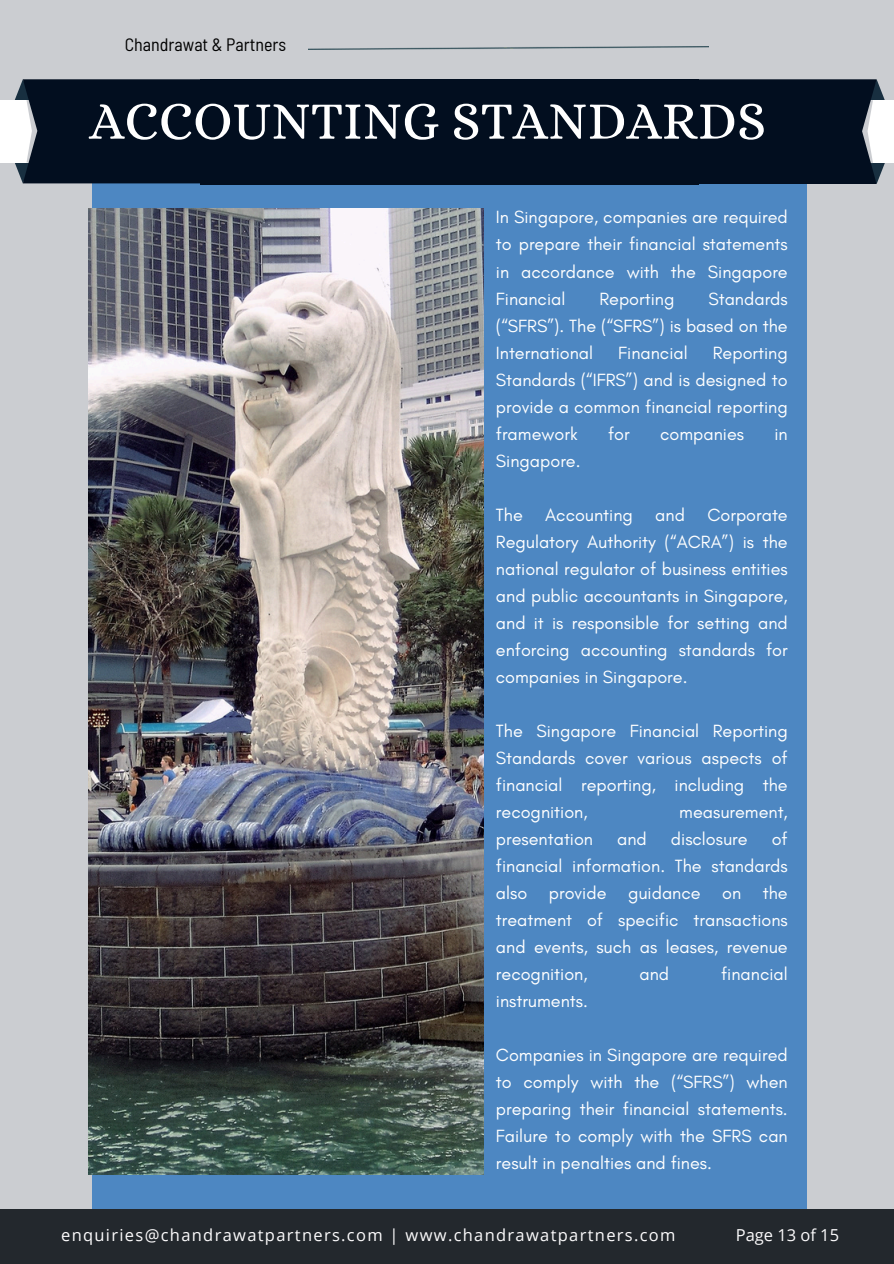
<style>
.page{position:relative;width:894px;height:1264px;background:#fff}
.page>*{position:absolute;margin:0;border:0;box-sizing:border-box;transform-origin:0 0}
.t1{font:53.7px "Alice";color:#fff}
.t2{font:18px/27px "Glacial Indifference";color:#fff;text-align:justify}
.t3{font:semi-condensed 18px "Barlow";color:#000}
.t4{font:16.5px "Open Sans";letter-spacing:.08em;color:#fdfcfd}
.t5{font:16.5px "Open Sans";color:#fdfcfd}
</style>
<div class="page">
<div style="left:0;top:0;width:893px;height:1263px;background:#cbcdd1"></div>
<div style="left:92px;top:153px;width:715px;height:1085px;background:#4d87c2"></div>
<div style="left:861px;top:100px;width:32px;height:63px;background:#fff"></div>
<svg style="left:699px;top:79px;width:185px;height:105px;background:#121d2d"></svg>
<div style="left:0;top:100px;width:37px;height:63px;background:#fff"></div>
<svg style="left:15px;top:79px;width:185px;height:104px;background:#121e2e"></svg>
<div style="left:200px;top:79px;width:499px;height:106px;background:#020e1f"></div>
<div style="left:0;top:1209px;width:893px;height:53px;background:#23282d"></div>
<img style="left:89px;top:208px;width:395px;height:966px">
<p class="t3" style="left:125px;top:33px;width:163px">Chandrawat &amp; Partners</p>
<p class="t1" style="left:89px;top:90px;width:678px">ACCOUNTING STANDARDS</p>
<h1 class="t2" style="left:495px;top:204px;width:293px">In Singapore, companies are required to prepare their financial statements in accordance with the Singapore Financial</h1>
<h1 class="t2" style="left:495px;top:285px;width:293px;text-indent:212px">Standards (“SFRS”). The (“SFRS”) is based on the International</h1>
<h1 class="t2" style="left:599px;top:285px;width:76px">Reporting</h1>
<h1 class="t2" style="left:618px;top:339px;width:71px">Financial</h1>
<h1 class="t2" style="left:495px;top:339px;width:293px;text-indent:217px">Reporting Standards (“IFRS”) and is designed to provide a common financial reporting framework</h1>
<h1 class="t2" style="left:608px;top:420px;width:23px">for</h1>
<h1 class="t2" style="left:660px;top:420px;width:85px">companies</h1>
<h1 class="t2" style="left:774px;top:420px;width:15px">in</h1>
<h1 class="t2" style="left:495px;top:447px;width:86px">Singapore.</h1>
<p class="t2" style="left:495px;top:501px;width:293px">The Accounting and Corporate Regulatory Authority (“ACRA”) is the national regulator of business entities and public accountants in Singapore, and it is responsible for setting and enforcing accounting standards for companies in Singapore.</p>
<p class="t2" style="left:495px;top:717px;width:293px">The Singapore Financial Reporting Standards cover various aspects of financial reporting, including the recognition,</p>
<p class="t2" style="left:679px;top:798px;width:110px">measurement,</p>
<p class="t2" style="left:495px;top:825px;width:293px;text-indent:276px">of financial information. The standards also provide guidance on the treatment of specific transactions and events, such as leases, revenue recognition,</p>
<p class="t2" style="left:495px;top:825px;width:99px">presentation</p>
<p class="t2" style="left:617px;top:825px;width:31px">and</p>
<p class="t2" style="left:670px;top:825px;width:78px">disclosure</p>
<p class="t2" style="left:639px;top:960px;width:31px">and</p>
<p class="t2" style="left:721px;top:960px;width:68px">financial</p>
<p class="t2" style="left:495px;top:987px;width:93px">instruments.</p>
<p class="t2" style="left:495px;top:1041px;width:293px">Companies in Singapore are required to comply with the (“SFRS”) when preparing their financial statements.<br>Failure to comply with the SFRS can result in penalties and fines.</p>
<p class="t4" style="left:61px;top:1223px;width:615px">enquiries@chandrawatpartners.com | www.chandrawatpartners.com</p>
<p class="t5" style="left:735px;top:1223px;width:105px">Page 13 of 15</p>
</div>
